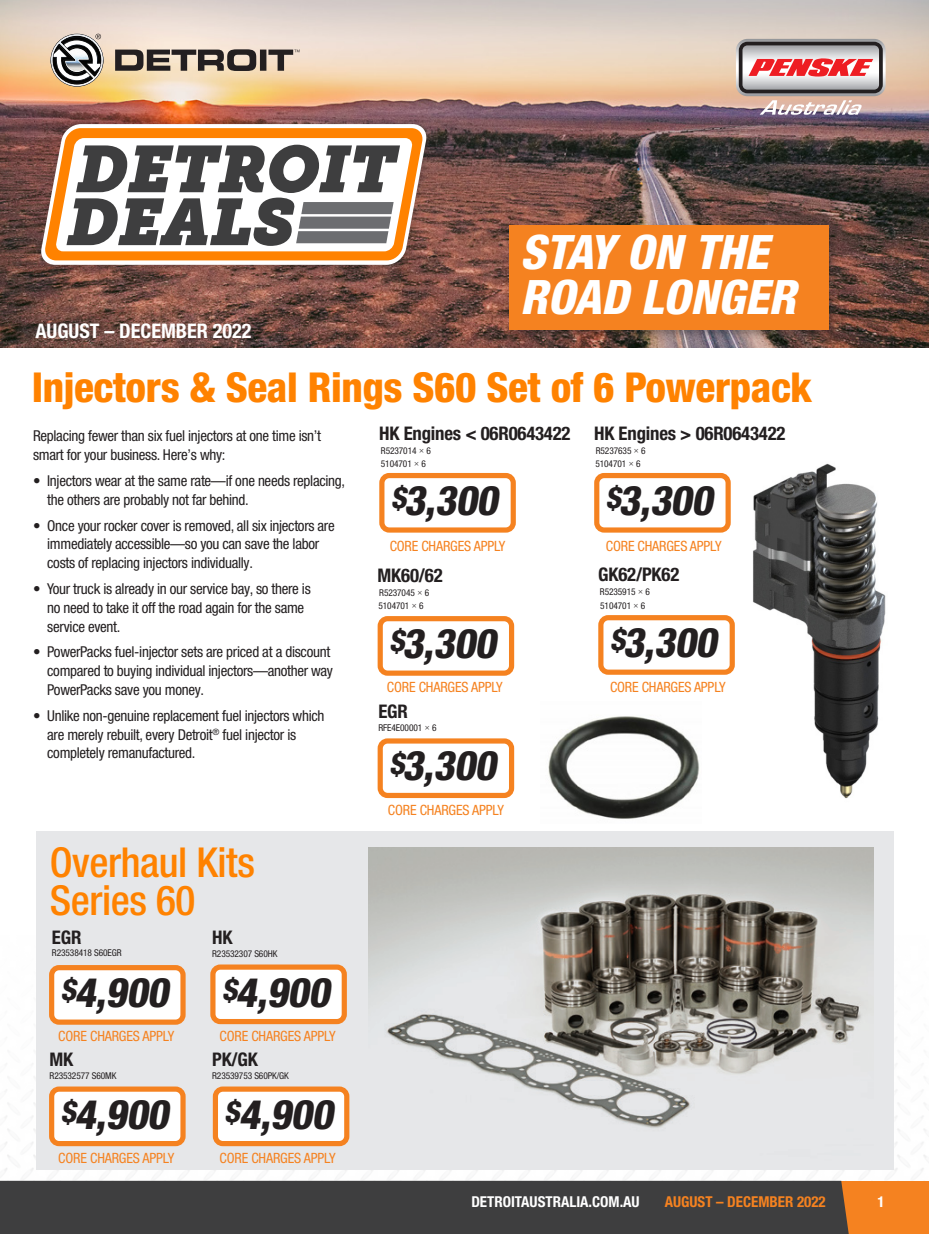
<style>
.page{position:relative;width:929px;height:1234px;background:#fff}
.page>*{position:absolute;margin:0;border:0;box-sizing:border-box;transform-origin:0 0}
.t1{font:italic 65px "Museo Slab 1000";color:#3e3e3f}
.Masthead_text{font:italic 800 condensed 47.5px/45px "Helvetica Neue LT Pro";color:#fff}
.Heading_1{font:800 condensed 41.25px "Helvetica Neue LT Pro";letter-spacing:-.01em;color:#ff8200}
.Lighter_Heading_1{font:500 condensed 41.25px/38px "Helvetica Neue LT Pro";letter-spacing:-.01em;color:#ff8200}
.Prices{font:italic 800 condensed 40.88px "Helvetica Neue LT Pro";color:#231f20}
.Sub_Heading_1{font:700 condensed 20.12px "Helvetica Neue LT Pro";color:#fff}
.Body_copy{font:700 condensed 18.75px "Helvetica Neue LT Pro";letter-spacing:-.01em;color:#231f20}
.Body_Bullets{font:condensed 15px/18.8px "Helvetica Neue LT Pro";letter-spacing:-.02em;color:#231f20}
.t2{font:700 condensed 15px "Helvetica Neue LT Pro";color:#fff}
.t3{font:700 condensed 15px "Helvetica Neue LT Pro";color:#f58220}
.Heading_1-2{font:condensed 14.12px "Helvetica Neue LT Pro";letter-spacing:-.01em;color:#f58220}
.Part_number{font:condensed 9.38px "Helvetica Neue LT Pro";letter-spacing:-.01em;color:#231f20}
.Part_number-2{font:condensed 9.38px "Helvetica Neue LT Pro";letter-spacing:-.01em;color:#231f20}
.s1{font-family:"Man Global";font-weight:300;font-stretch:normal}
</style>
<div class="page">
<div style="left:0;top:1180px;width:928px;height:53px;background:#f58220"></div>
<div style="left:0;top:1180px;width:850px;height:53px;background:#3e3e3f"></div>
<div style="left:36px;top:831px;width:857px;height:338px;background:#e6e7e9"></div>
<img style="left:548px;top:716px;width:152px;height:103px">
<img style="left:701px;top:463px;width:185px;height:336px">
<img style="left:0;top:0;width:928px;height:348px">
<svg style="left:735px;top:39px;width:150px;height:76px;background:#bd9a9a"></svg>
<div style="left:52px;top:967px;width:131px;height:54px;background:#fff;border-radius:7px"></div>
<div style="left:49px;top:964px;width:136px;height:60px;border:5px solid #f58220;border-radius:7px"></div>
<div style="left:379px;top:473px;width:136px;height:59px;border:5px solid #f58220;border-radius:7px"></div>
<div style="left:596px;top:475px;width:132px;height:55px;background:#fff;border-radius:7px"></div>
<div style="left:594px;top:473px;width:136px;height:59px;border:5px solid #f58220;border-radius:7px"></div>
<div style="left:377px;top:616px;width:137px;height:59px;border:5px solid #f58220;border-radius:7px"></div>
<div style="left:377px;top:738px;width:137px;height:59px;border:5px solid #f58220;border-radius:7px"></div>
<div style="left:600px;top:617px;width:132px;height:55px;background:#fff;border-radius:7px"></div>
<div style="left:598px;top:615px;width:136px;height:59px;border:5px solid #f58220;border-radius:7px"></div>
<div style="left:213px;top:966px;width:131px;height:55px;background:#fff;border-radius:7px"></div>
<div style="left:210px;top:964px;width:137px;height:59px;border:5px solid #f58220;border-radius:7px"></div>
<div style="left:52px;top:1088px;width:131px;height:55px;background:#fff;border-radius:7px"></div>
<div style="left:49px;top:1086px;width:136px;height:59px;border:5px solid #f58220;border-radius:7px"></div>
<div style="left:215px;top:1088px;width:132px;height:55px;background:#fff;border-radius:7px"></div>
<div style="left:213px;top:1086px;width:136px;height:59px;border:5px solid #f58220;border-radius:7px"></div>
<div style="left:50px;top:34px;width:53px;height:53px;border:1px solid #211e1e;border-radius:50%"></div>
<svg style="left:52px;top:34px;width:50px;height:51px"></svg>
<svg style="left:115px;top:49px;width:184px;height:22px;background:#81766b"></svg>
<div style="left:36px;top:119px;width:400px;height:156px;background:#231f20;opacity:.25"></div>
<svg style="left:40px;top:124px;width:387px;height:141px"></svg>
<svg style="left:44px;top:128px;width:379px;height:132px;background:#db7e27"></svg>
<svg style="left:51px;top:133px;width:365px;height:123px"></svg>
<img style="left:369px;top:847px;width:504px;height:281px">
<div style="left:506px;top:221px;width:332px;height:119px;background:#231f20;opacity:.35"></div>
<div style="left:509px;top:225px;width:319px;height:104px;background:#f58220"></div>
<p class="t1" style="left:73px;top:132px;width:321px">DETROIT</p>
<p class="t1" style="left:63px;top:185px;width:229px">DEALS</p>
<p class="Sub_Heading_1" style="left:35px;top:319px;width:218px">AUGUST – DECEMBER 2022</p>
<p class="Masthead_text" style="left:520px;top:229px;width:277px">STAY ON THE<br>ROAD LONGER</p>
<p class="Heading_1" style="left:32px;top:362px;width:781px">Injectors &amp; Seal Rings S60 Set of 6 Powerpack</p>
<p class="Body_Bullets" style="left:33px;top:426px;width:289px">Replacing fewer than six fuel injectors at one time isn’t smart for your business. Here’s why:</p>
<p class="Body_Bullets" style="left:47px;top:471px;width:299px;text-indent:-14px">• Injectors wear at the same rate—if one needs replacing, the others are probably not far behind.</p>
<p class="Body_Bullets" style="left:47px;top:515px;width:289px;text-indent:-14px">• Once your rocker cover is removed, all six injectors are immediately accessible—so you can save the labor costs of replacing injectors individually.</p>
<p class="Body_Bullets" style="left:47px;top:579px;width:265px;text-indent:-14px">• Your truck is already in our service bay, so there is no need to take it off the road again for the same service event.</p>
<p class="Body_Bullets" style="left:47px;top:642px;width:287px;text-indent:-14px">• PowerPacks fuel-injector sets are priced at a discount compared to buying individual injectors—another way<br>PowerPacks save you money.</p>
<p class="Body_Bullets" style="left:47px;top:705px;width:279px;text-indent:-14px">• Unlike non-genuine replacement fuel injectors which are merely rebuilt, every Detroit<sup>®</sup> fuel injector is completely remanufactured.</p>
<p class="Lighter_Heading_1" style="left:50px;top:842px;width:207px">Overhaul Kits<br>Series 60</p>
<p class="Body_copy" style="left:52px;top:925px;width:31px">EGR</p>
<p class="Part_number" style="left:52px;top:947px;width:71px">R23538418 S60EGR</p>
<p class="Body_copy" style="left:212px;top:925px;width:22px">HK</p>
<p class="Part_number" style="left:212px;top:947px;width:67px">R23532307 S60HK</p>
<p class="Prices" style="left:61px;top:967px;width:117px"><sup>$</sup>4,900</p>
<p class="Prices" style="left:222px;top:966px;width:117px"><sup>$</sup>4,900</p>
<p class="Heading_1-2" style="left:58px;top:1027px;width:117px">CORE CHARGES APPLY</p>
<p class="Heading_1-2" style="left:219px;top:1027px;width:117px">CORE CHARGES APPLY</p>
<p class="Body_copy" style="left:50px;top:1047px;width:25px">MK</p>
<p class="Part_number" style="left:50px;top:1069px;width:68px">R23532577 S60MK</p>
<p class="Body_copy" style="left:212px;top:1047px;width:47px">PK/GK</p>
<p class="Part_number" style="left:212px;top:1069px;width:78px">R23539753 S60PK/GK</p>
<p class="Prices" style="left:61px;top:1088px;width:117px"><sup>$</sup>4,900</p>
<p class="Prices" style="left:224px;top:1088px;width:118px"><sup>$</sup>4,900</p>
<p class="Heading_1-2" style="left:58px;top:1149px;width:117px">CORE CHARGES APPLY</p>
<p class="Heading_1-2" style="left:219px;top:1149px;width:117px">CORE CHARGES APPLY</p>
<p class="Body_copy" style="left:379px;top:421px;width:193px">HK Engines &lt; 06R0643422</p>
<p class="Body_copy" style="left:594px;top:421px;width:193px">HK Engines &gt; 06R0643422</p>
<p class="Part_number" style="left:381px;top:445px;width:51px">R5237014 <span class="s1">×</span> 6</p>
<p class="Part_number" style="left:595px;top:445px;width:51px">R5237635 <span class="s1">×</span> 6</p>
<p class="Part_number-2" style="left:381px;top:458px;width:47px">5104701 <span class="s1">×</span> 6</p>
<p class="Part_number" style="left:595px;top:458px;width:47px">5104701 <span class="s1">×</span> 6</p>
<p class="Prices" style="left:391px;top:475px;width:116px"><sup>$</sup>3,300</p>
<p class="Prices" style="left:605px;top:475px;width:116px"><sup>$</sup>3,300</p>
<p class="Heading_1-2" style="left:389px;top:537px;width:117px">CORE CHARGES APPLY</p>
<p class="Heading_1-2" style="left:605px;top:537px;width:117px">CORE CHARGES APPLY</p>
<p class="Body_copy" style="left:377px;top:563px;width:67px">MK60/62</p>
<p class="Body_copy" style="left:598px;top:562px;width:83px">GK62/PK62</p>
<p class="Part_number" style="left:379px;top:587px;width:51px">R5237045 <span class="s1">×</span> 6</p>
<p class="Part_number" style="left:599px;top:586px;width:51px">R5235915 <span class="s1">×</span> 6</p>
<p class="Part_number" style="left:378px;top:600px;width:47px">5104701 <span class="s1">×</span> 6</p>
<p class="Part_number" style="left:600px;top:600px;width:47px">5104701 <span class="s1">×</span> 6</p>
<p class="Prices" style="left:389px;top:618px;width:116px"><sup>$</sup>3,300</p>
<p class="Heading_1-2" style="left:387px;top:679px;width:117px">CORE CHARGES APPLY</p>
<p class="Body_copy" style="left:378px;top:700px;width:31px">EGR</p>
<p class="Part_number" style="left:378px;top:721px;width:60px">RFE4E00001 <span class="s1">×</span> 6</p>
<p class="Prices" style="left:389px;top:740px;width:116px"><sup>$</sup>3,300</p>
<p class="Heading_1-2" style="left:388px;top:802px;width:117px">CORE CHARGES APPLY</p>
<p class="Prices" style="left:610px;top:617px;width:116px"><sup>$</sup>3,300</p>
<p class="Heading_1-2" style="left:610px;top:679px;width:117px">CORE CHARGES APPLY</p>
<p class="t2" style="left:471px;top:1192px;width:170px">DETROITAUSTRALIA.COM.AU</p>
<p class="t3" style="left:664px;top:1192px;width:162px">AUGUST – DECEMBER 2022</p>
<p class="t2" style="left:877px;top:1192px;width:9px">1</p>
</div>
